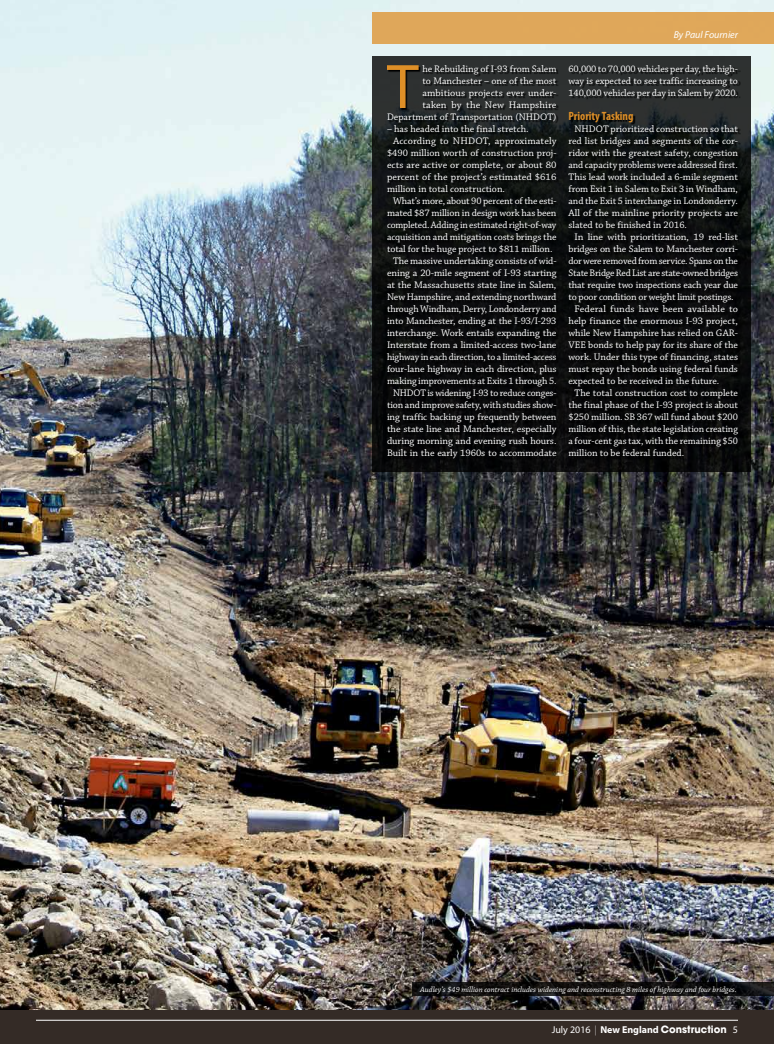
<style>
.page{position:relative;width:774px;height:1044px;background:#fff}
.page>*{position:absolute;margin:0;border:0;box-sizing:border-box;transform-origin:0 0}
.t1{font:63.4px "Myriad Pro";color:#de8f27}
.t2{font:700 condensed 12px "Myriad Pro";color:#de8f27}
.t3{font:10px/12px "Chaparral Pro";letter-spacing:-.005em;color:#fff;text-align:right}
.t4{font:10px "Chaparral Pro";letter-spacing:-.025em;color:#fff}
.t5{font:700 10px "ITC Avant Garde Std";color:#fff}
.t6{font:italic 10px "Myriad Pro";color:#fff}
.t7{font:italic 8px "Chaparral Pro";color:#fff}
.s1{font-family:"Myriad Pro";font-weight:400}
.s2{font-weight:200}
.s3{font-family:"Myriad Pro"}
</style>
<div class="page">
<img style="left:0;top:0;width:774px;height:1010px">
<svg style="left:372px;top:56px;width:379px;height:416px;background:#161718"></svg>
<svg style="left:413px;top:983px;width:361px;height:13px;background:#111010"></svg>
<div style="left:0;top:1010px;width:774px;height:34px;background:#342b26"></div>
<hr style="left:36px;top:1020px;width:702px;height:1px;background:#fff">
<svg style="left:388px;top:67px;width:353px;height:394px;background:#0d0f0f"></svg>
<div style="left:372px;top:12px;width:402px;height:32px;background:#dfa75a"></div>
<p class="t3" style="left:387px;top:63px;width:171px">he Rebuilding of I-93 from Salem<br>to Manchester – one of the most ambitious projects ever under-<br>taken by the New Hampshire<br>Department of Transportation (NHDOT)</p>
<p class="t3" style="left:387px;top:123px;width:143px">– has headed into the final stretch.</p>
<p class="t3" style="left:393px;top:135px;width:165px">According to NHDOT, approximately</p>
<p class="t3" style="left:387px;top:147px;width:171px">$490 million worth of construction proj-</p>
<p class="t3" style="left:387px;top:159px;width:171px">ects are active or complete, or about 80</p>
<p class="t3" style="left:387px;top:171px;width:171px">percent of the project’s estimated $616</p>
<p class="t3" style="left:387px;top:183px;width:120px">million in total construction.</p>
<p class="t3" style="left:393px;top:195px;width:165px">What’s more, about 90 percent of the esti-</p>
<p class="t3" style="left:387px;top:207px;width:171px">mated $87 million in design work has been</p>
<p class="t3" style="left:387px;top:219px;width:171px">completed. Adding in estimated right-of-way</p>
<p class="t3" style="left:387px;top:231px;width:171px">acquisition and mitigation costs brings the</p>
<p class="t3" style="left:387px;top:243px;width:167px">total for the huge project to $811 million.</p>
<p class="t3" style="left:393px;top:255px;width:165px">The massive undertaking consists of wid-</p>
<p class="t3" style="left:387px;top:267px;width:171px">ening a 20-mile segment of I-93 starting</p>
<p class="t3" style="left:387px;top:279px;width:171px">at the Massachusetts state line in Salem,</p>
<p class="t3" style="left:387px;top:291px;width:171px">New Hampshire, and extending northward</p>
<p class="t3" style="left:387px;top:303px;width:171px">through Windham, Derry, Londonderry and</p>
<p class="t3" style="left:387px;top:315px;width:171px">into Manchester, ending at the I-93/I-293</p>
<p class="t3" style="left:387px;top:327px;width:171px">interchange. Work entails expanding the</p>
<p class="t3" style="left:387px;top:339px;width:171px">Interstate from a limited-access two-lane</p>
<p class="t3" style="left:387px;top:351px;width:171px">highway in each direction, to a limited-access</p>
<p class="t3" style="left:387px;top:363px;width:171px">four-lane highway in each direction, plus</p>
<p class="t3" style="left:387px;top:375px;width:171px">making improvements at Exits 1 through 5.</p>
<p class="t3" style="left:393px;top:387px;width:165px">NHDOT is widening I-93 to reduce conges-</p>
<p class="t3" style="left:387px;top:399px;width:171px">tion and improve safety, with studies show-</p>
<p class="t3" style="left:387px;top:411px;width:171px">ing traffic backing up frequently between</p>
<p class="t3" style="left:387px;top:423px;width:171px">the state line and Manchester, especially</p>
<p class="t3" style="left:387px;top:435px;width:171px">during morning and evening rush hours.</p>
<p class="t3" style="left:387px;top:447px;width:171px">Built in the early 1960s to accommodate</p>
<h1 class="t1" style="left:387px;top:48px;width:33px">T</h1>
<p class="t6" style="left:674px;top:28px;width:66px">By Paul Fournier</p>
<p class="t3" style="left:568px;top:63px;width:171px;text-align:justify">60,000 to 70,000 vehicles per day, the high&shy;way is expected to see traffic increasing to 140,000 vehicles per day in Salem by 2020.</p>
<p class="t2" style="left:568px;top:109px;width:66px">Priority Tasking</p>
<p class="t3" style="left:574px;top:123px;width:165px">NHDOT prioritized construction so that</p>
<p class="t3" style="left:568px;top:135px;width:171px">red list bridges and segments of the cor-</p>
<p class="t3" style="left:568px;top:147px;width:171px">ridor with the greatest safety, congestion</p>
<p class="t3" style="left:568px;top:159px;width:171px">and capacity problems were addressed first.</p>
<p class="t3" style="left:568px;top:171px;width:171px">This lead work included a 6-mile segment</p>
<p class="t3" style="left:568px;top:183px;width:171px">from Exit 1 in Salem to Exit 3 in Windham,</p>
<p class="t3" style="left:568px;top:195px;width:171px">and the Exit 5 interchange in Londonderry.</p>
<p class="t3" style="left:568px;top:207px;width:171px">All of the mainline priority projects are</p>
<p class="t3" style="left:568px;top:219px;width:120px">slated to be finished in 2016.</p>
<p class="t3" style="left:574px;top:231px;width:165px">In line with prioritization, 19 red-list</p>
<p class="t3" style="left:568px;top:243px;width:171px">bridges on the Salem to Manchester corri-</p>
<p class="t4" style="left:568px;top:255px;width:171px">dor were removed from service. Spans on the</p>
<p class="t4" style="left:568px;top:267px;width:171px">State Bridge Red List are state-owned bridges</p>
<p class="t3" style="left:568px;top:279px;width:171px">that require two inspections each year due</p>
<p class="t3" style="left:568px;top:291px;width:167px">to poor condition or weight limit postings.</p>
<p class="t3" style="left:574px;top:303px;width:165px">Federal funds have been available to</p>
<p class="t3" style="left:568px;top:315px;width:171px">help finance the enormous I-93 project,</p>
<p class="t3" style="left:568px;top:327px;width:171px">while New Hampshire has relied on GAR-</p>
<p class="t3" style="left:568px;top:339px;width:171px">VEE bonds to help pay for its share of the</p>
<p class="t3" style="left:568px;top:351px;width:171px">work. Under this type of financing, states</p>
<p class="t3" style="left:568px;top:363px;width:171px">must repay the bonds using federal funds</p>
<p class="t3" style="left:568px;top:375px;width:152px">expected to be received in the future.</p>
<p class="t3" style="left:574px;top:387px;width:165px">The total construction cost to complete</p>
<p class="t3" style="left:568px;top:399px;width:171px">the final phase of the I-93 project is about</p>
<p class="t3" style="left:568px;top:411px;width:171px">$250 million. SB 367 will fund about $200</p>
<p class="t3" style="left:568px;top:423px;width:171px">million of this, the state legislation creating</p>
<p class="t3" style="left:568px;top:435px;width:171px">a four-cent gas tax, with the remaining $50</p>
<p class="t3" style="left:568px;top:447px;width:117px">million to be federal funded.</p>
<p class="t7" style="left:420px;top:985px;width:318px">Audley’s $49 million contract includes widening and reconstructing 8 miles of highway and four bridges.</p>
<p class="t5" style="left:552px;top:1022px;width:188px"><span class="s1">July 2016</span> <span class="s2">|</span> <span class="s3">New England</span> Construction <span class="s1">5</span></p>
</div>
